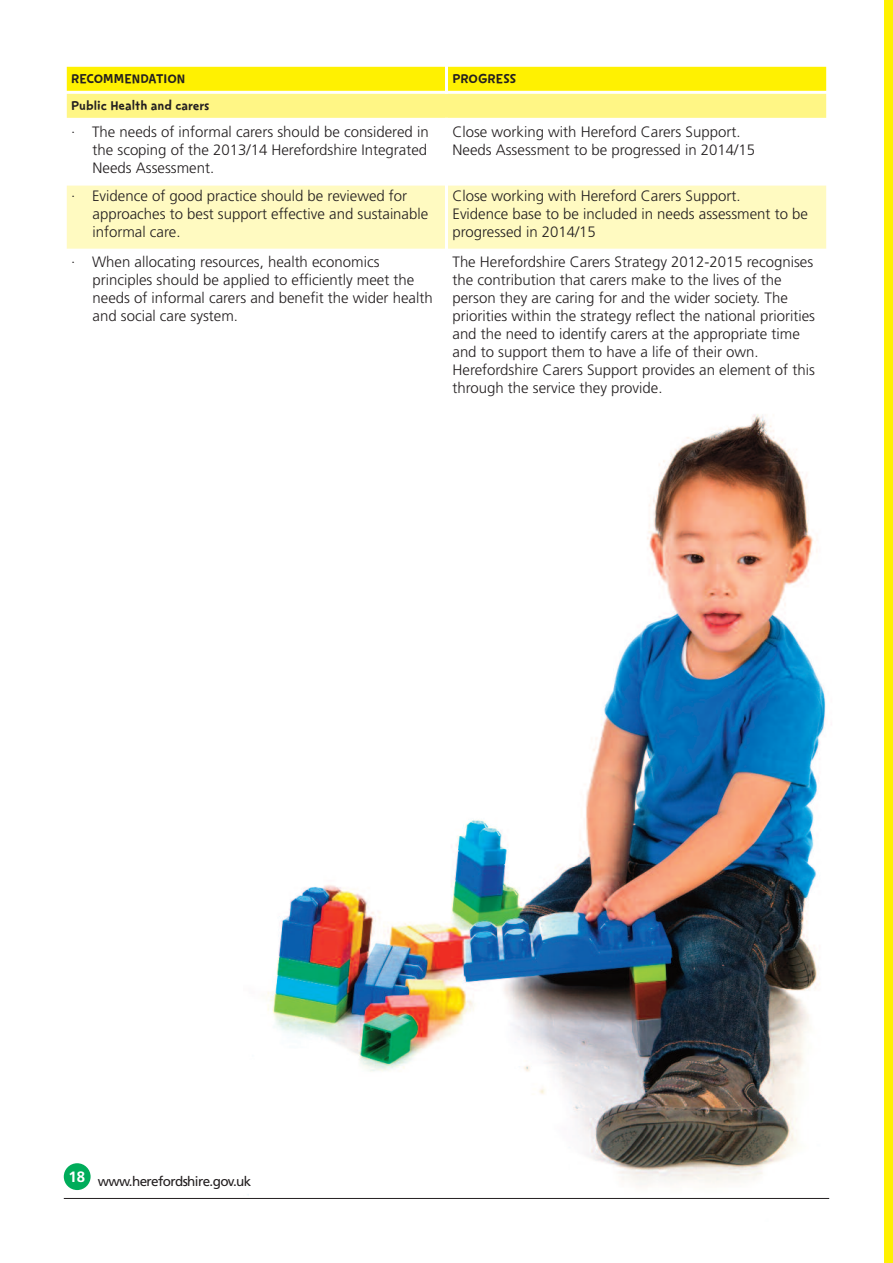
<style>
.page{position:relative;width:893px;height:1263px;background:#fff}
.page>*{position:absolute;margin:0;border:0;box-sizing:border-box;transform-origin:0 0}
.t1{font:300 15px/18px "Frutiger";color:#231f20}
.t2{font:15px "Change 4 Life Text";color:#231f20}
.t3{font:700 15px "Frutiger";color:#fff}
.t4{font:13.5px "Frutiger";letter-spacing:-.045em;color:#231f20}
</style>
<div class="page">
<div style="left:884px;top:0;width:9px;height:1263px;background:#fff101"></div>
<img style="left:247px;top:414px;width:583px;height:785px">
<div style="left:64px;top:64px;width:382px;height:28px;background:#fff101"></div>
<div style="left:446px;top:64px;width:383px;height:28px;background:#fff101"></div>
<div style="left:64px;top:92px;width:764px;height:27px;background:#fff685"></div>
<div style="left:64px;top:184px;width:382px;height:66px;background:#fffac1"></div>
<div style="left:446px;top:184px;width:383px;height:66px;background:#fffac1"></div>
<hr style="left:64px;top:64px;width:3px;height:346px;background:#fff">
<hr style="left:445px;top:64px;width:3px;height:30px;background:#fff">
<hr style="left:445px;top:118px;width:3px;height:292px;background:#fff">
<hr style="left:826px;top:64px;width:3px;height:346px;background:#fff">
<hr style="left:64px;top:64px;width:765px;height:3px;background:#fff">
<hr style="left:64px;top:91px;width:765px;height:3px;background:#fff">
<hr style="left:64px;top:118px;width:765px;height:3px;background:#fff">
<hr style="left:64px;top:183px;width:765px;height:3px;background:#fff">
<hr style="left:64px;top:249px;width:765px;height:3px;background:#fff">
<hr style="left:64px;top:1198px;width:765px;height:1px;background:#231f20">
<div style="left:64px;top:1163px;width:27px;height:27px;background:#00ac5a;border-radius:50%"></div>
<p class="t2" style="left:71px;top:73px;width:116px">RECOMMENDATION</p>
<p class="t2" style="left:452px;top:73px;width:65px">PROGRESS</p>
<p class="t2" style="left:71px;top:100px;width:140px">Public Health and carers</p>
<p class="t1" style="left:93px;top:124px;width:338px;text-align:justify;text-indent:-21px">· The needs of informal carers should be considered in the scoping of the 2013/14 Herefordshire Integrated Needs Assessment.</p>
<p class="t1" style="left:452px;top:124px;width:304px">Close working with Hereford Carers Support.<br>Needs Assessment to be progressed in 2014/15</p>
<p class="t1" style="left:93px;top:188px;width:337px;text-indent:-21px">· Evidence of good practice should be reviewed for approaches to best support effective and sustainable informal care.</p>
<p class="t1" style="left:452px;top:188px;width:357px">Close working with Hereford Carers Support.<br>Evidence base to be included in needs assessment to be progressed in 2014/15</p>
<p class="t1" style="left:93px;top:254px;width:342px;text-indent:-21px">· When allocating resources, health economics principles should be applied to efficiently meet the needs of informal carers and benefit the wider health and social care system.</p>
<p class="t1" style="left:452px;top:254px;width:364px">The Herefordshire Carers Strategy 2012-2015 recognises the contribution that carers make to the lives of the person they are caring for and the wider society. The priorities within the strategy reflect the national priorities and the need to identify carers at the appropriate time and to support them to have a life of their own.<br>Herefordshire Carers Support provides an element of this through the service they provide.</p>
<p class="t3" style="left:68px;top:1171px;width:18px">18</p>
<p class="t4" style="left:98px;top:1176px;width:155px">www.herefordshire.gov.uk</p>
</div>
